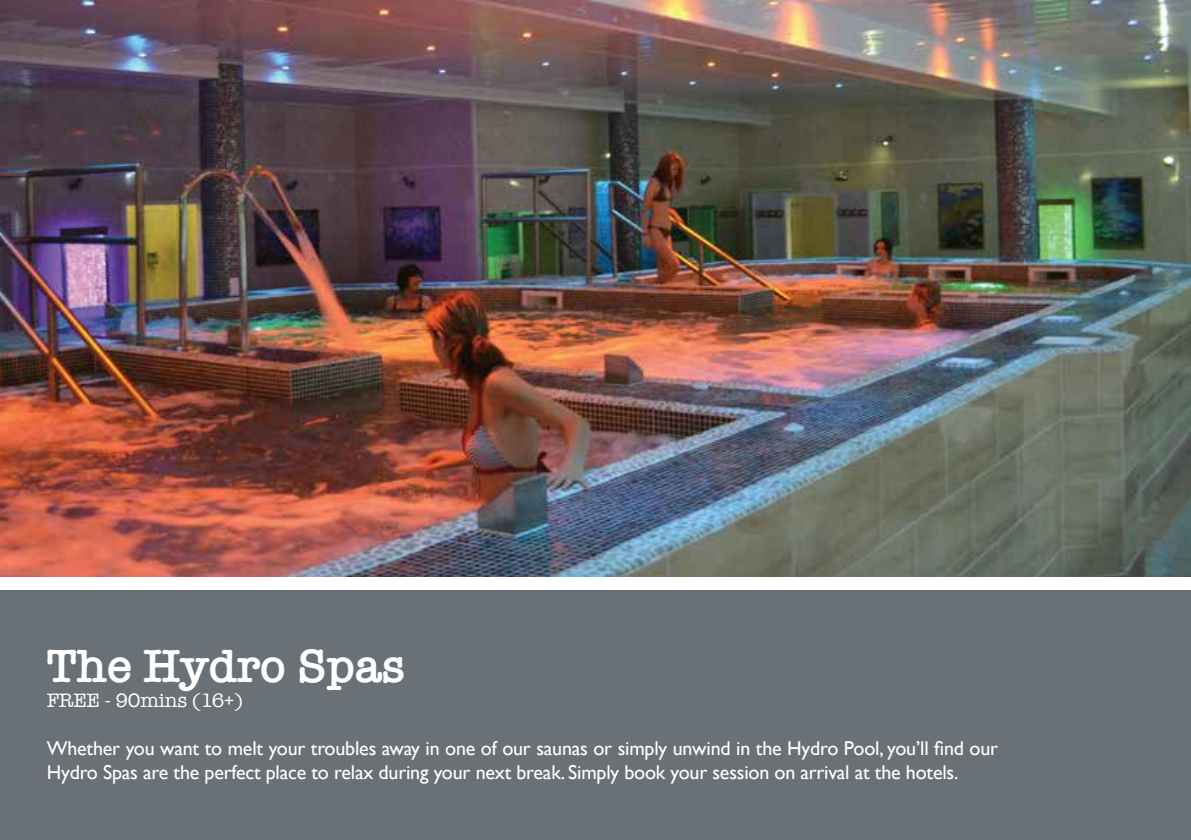
<style>
.page{position:relative;width:1191px;height:840px;background:#fff}
.page>*{position:absolute;margin:0;border:0;box-sizing:border-box;transform-origin:0 0}
.t1{font:600 48px "American Typewriter";letter-spacing:-.01em;color:#fff}
.t2{font:20px/24px "Gill Sans";letter-spacing:-.01em;color:#fff}
.t3{font:20px "American Typewriter";letter-spacing:-.01em;color:#fff}
</style>
<div class="page">
<img style="left:0;top:0;width:1191px;height:575px">
<div style="left:0;top:590px;width:1191px;height:249px;background:#697076"></div>
<h1 class="t1" style="left:47px;top:629px;width:360px">The Hydro Spas</h1>
<p class="t3" style="left:47px;top:684px;width:198px">FREE - 90mins (16+)</p>
<p class="t2" style="left:47px;top:735px;width:953px">Whether you want to melt your troubles away in one of our saunas or simply unwind in the Hydro Pool, you’ll find our<br>Hydro Spas are the perfect place to relax during your next break. Simply book your session on arrival at the hotels.</p>
</div>
